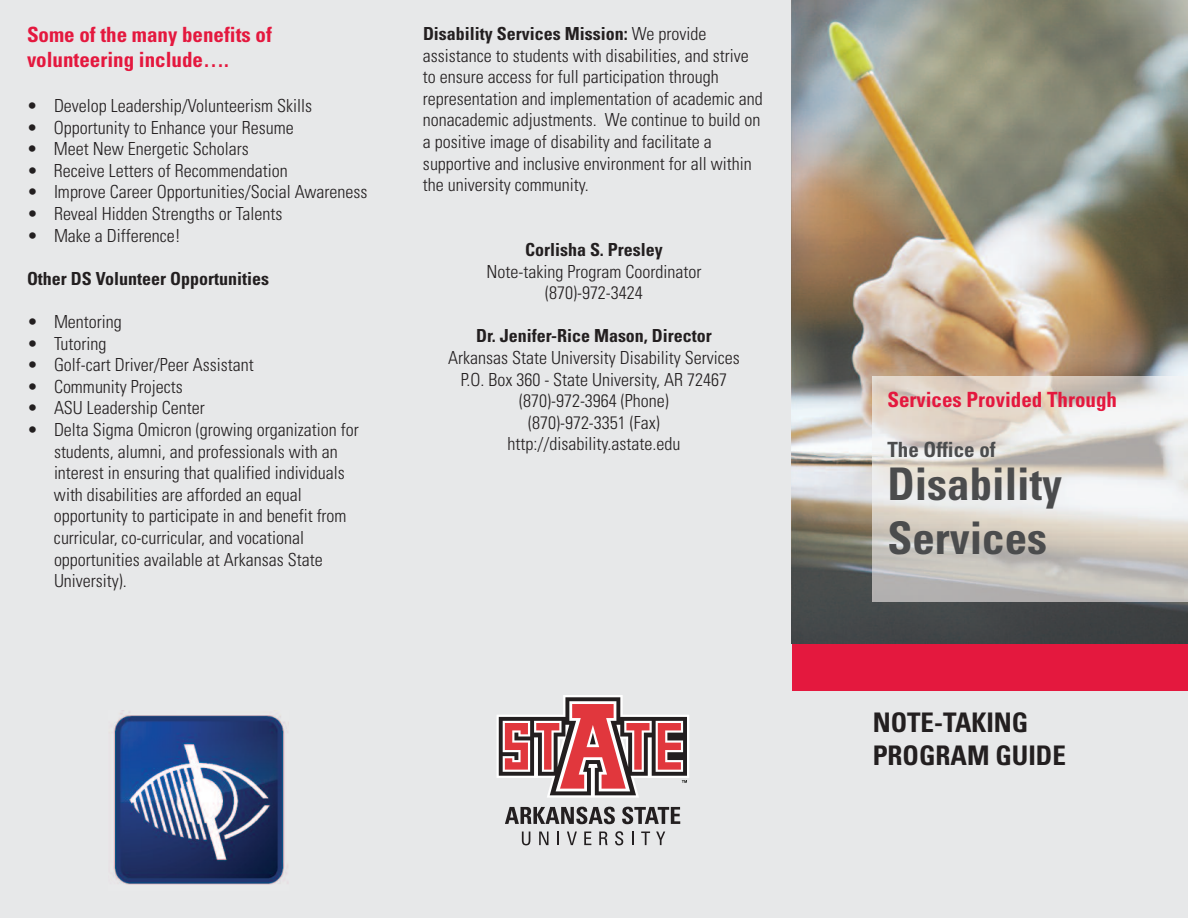
<style>
.page{position:relative;width:1188px;height:918px;background:#e7e8e9}
.page>*{position:absolute;margin:0;border:0;box-sizing:border-box;transform-origin:0 0}
.t1{font:700 condensed 45px/54px "Univers";color:#4b4c4d}
.t2{font:700 condensed 27px/32.4px "Univers";color:#231f20}
.t3{font:700 condensed 21px/25.2px "Univers";color:#e4183e}
.t4{font:700 condensed 21px "Univers";color:#4b4c4d}
.t5{font:300 condensed 18px/21.6px "Univers";color:#231f20}
.t6{font:700 condensed 18px "Univers";color:#231f20}
.s1{font-weight:700}
</style>
<div class="page">
<div style="left:792px;top:0;width:396px;height:691px;background:#e4183e"></div>
<img style="left:792px;top:0;width:396px;height:643px">
<img style="left:872px;top:377px;width:316px;height:225px">
<svg style="left:497px;top:695px;width:192px;height:103px"></svg>
<svg style="left:505px;top:807px;width:110px;height:17px"></svg>
<svg style="left:622px;top:807px;width:58px;height:17px"></svg>
<svg style="left:522px;top:832px;width:8px;height:13px"></svg>
<svg style="left:539px;top:832px;width:9px;height:13px"></svg>
<svg style="left:558px;top:832px;width:1px;height:13px"></svg>
<svg style="left:567px;top:832px;width:10px;height:13px"></svg>
<svg style="left:584px;top:832px;width:7px;height:13px"></svg>
<svg style="left:599px;top:832px;width:8px;height:13px"></svg>
<svg style="left:615px;top:831px;width:8px;height:14px"></svg>
<svg style="left:632px;top:832px;width:2px;height:13px"></svg>
<svg style="left:641px;top:832px;width:9px;height:13px"></svg>
<svg style="left:656px;top:832px;width:9px;height:13px"></svg>
<img style="left:113px;top:710px;width:175px;height:175px">
<p class="t3" style="left:27px;top:24px;width:246px">Some of the many benefits of volunteering include….</p>
<p class="t5" style="left:27px;top:96px;width:287px">• Develop Leadership/Volunteerism Skills</p>
<p class="t5" style="left:27px;top:118px;width:268px">• Opportunity to Enhance your Resume</p>
<p class="t5" style="left:27px;top:140px;width:223px">• Meet New Energetic Scholars</p>
<p class="t5" style="left:27px;top:161px;width:262px">• Receive Letters of Recommendation</p>
<p class="t5" style="left:27px;top:183px;width:342px">• Improve Career Opportunities/Social Awareness</p>
<p class="t5" style="left:27px;top:204px;width:257px">• Reveal Hidden Strengths or Talents</p>
<p class="t5" style="left:27px;top:226px;width:155px">• Make a Difference!</p>
<p class="t6" style="left:27px;top:272px;width:244px">Other DS Volunteer Opportunities</p>
<p class="t5" style="left:27px;top:312px;width:96px">• Mentoring</p>
<p class="t5" style="left:27px;top:334px;width:81px">• Tutoring</p>
<p class="t5" style="left:27px;top:356px;width:228px">• Golf-cart Driver/Peer Assistant</p>
<p class="t5" style="left:27px;top:377px;width:157px">• Community Projects</p>
<p class="t5" style="left:27px;top:399px;width:179px">• ASU Leadership Center</p>
<p class="t5" style="left:54px;top:420px;width:306px;text-indent:-27px">• Delta Sigma Omicron (growing organization for students, alumni, and professionals with an interest in ensuring that qualified individuals with disabilities are afforded an equal opportunity to participate in and benefit from curricular, co-curricular, and vocational opportunities available at Arkansas State University).</p>
<p class="t5" style="left:423px;top:24px;width:341px"><span class="s1">Disability Services Mission:</span> We provide assistance to students with disabilities, and strive to ensure access for full participation through representation and implementation of academic and nonacademic adjustments. We continue to build on a positive image of disability and facilitate a supportive and inclusive environment for all within the university community.</p>
<p class="t6" style="left:525px;top:243px;width:139px">Corlisha S. Presley</p>
<p class="t5" style="left:487px;top:262px;width:216px;text-align:center">Note-taking Program Coordinator (870)-972-3424</p>
<p class="t6" style="left:476px;top:329px;width:237px">Dr. Jenifer-Rice Mason, Director</p>
<p class="t5" style="left:448px;top:348px;width:293px;text-align:center">Arkansas State University Disability Services P.O. Box 360 - State University, AR 72467 (870)-972-3964 (Phone)<br>(870)-972-3351 (Fax) http://disability.astate.edu</p>
<p class="t3" style="left:887px;top:389px;width:231px">Services Provided Through</p>
<p class="t4" style="left:887px;top:442px;width:110px">The Office of</p>
<h1 class="t1" style="left:887px;top:460px;width:176px">Disability<br>Services</h1>
<h2 class="t2" style="left:873px;top:709px;width:195px">NOTE-TAKING<br>PROGRAM GUIDE</h2>
</div>
